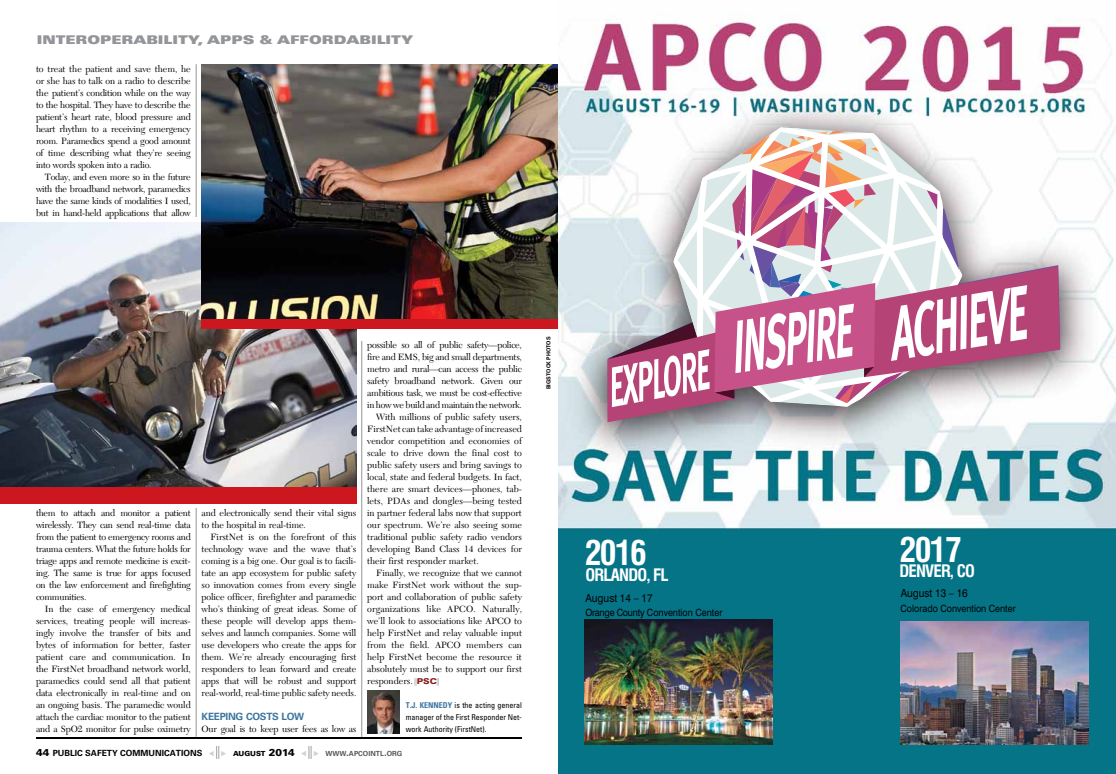
<style>
.page{position:relative;width:1116px;height:774px;background:#fff}
.page>*{position:absolute;margin:0;border:0;box-sizing:border-box;transform-origin:0 0}
.t1{font:700 condensed 33.6px "Swiss 721 BT";letter-spacing:-.05em;color:#fff}
.t2{font:700 condensed 16.8px "Swiss 721 BT";letter-spacing:-.05em;color:#fff}
.t3{font:12px "Univers LT Std X Black Ex";color:#939598}
.t4{font:11.2px "Swiss 721 BT";color:#010101;scale:.9 1}
.t5{font:10px "Swiss 721 BT";color:#010101;scale:.9 1}
.t6{font:700 10px "Univers LT Std";letter-spacing:-.025em;color:#3d76a0}
.t7{font:9.5px/12px "New Caledonia LT Std";color:#000;text-align:justify}
.t8{font:9.5px "New Caledonia LT Std";letter-spacing:-.025em;color:#000}
.t9{font:700 8.5px "Univers LT Std";color:#000}
.t10{font:condensed 8px/12px "Univers LT Std";color:#000;text-align:justify}
.t11{font:700 condensed 8px "Univers LT Std";color:#3d76a0}
.t12{font:700 7px "Univers LT Std";color:#58595b}
.t13{font:700 5.5px "Univers LT Std";color:#000}
.s1{color:#58595b}
.s2{font-family:"Univers LT Std";font-weight:900;font-stretch:expanded;font-size:8px;color:#891a1c}
.s3{font-weight:900;font-size:10px}
.s4{font-size:8.5px;color:#000}
.s5{color:#d1d3d4}
.s6{font-weight:900;color:#000}
.s7{font-weight:900;font-size:10px;color:#000}
.s8{font-size:10px}
</style>
<div class="page">
<hr style="left:36px;top:737px;width:486px;height:2px;background:#000">
<hr style="left:362px;top:341px;width:1px;height:396px;background:#939598">
<hr style="left:196px;top:508px;width:1px;height:229px;background:#939598">
<hr style="left:196px;top:64px;width:1px;height:153px;background:#939598">
<img style="left:558px;top:19px;width:558px;height:509px">
<div style="left:558px;top:528px;width:558px;height:246px;background:#057586"></div>
<img style="left:584px;top:620px;width:189px;height:125px">
<svg style="left:607px;top:127px;width:453px;height:295px"></svg>
<img style="left:900px;top:621px;width:189px;height:124px">
<div style="left:0;top:223px;width:356px;height:281px;background:#cc171e"></div>
<img style="left:0;top:223px;width:356px;height:263px">
<div style="left:202px;top:64px;width:356px;height:265px;background:#cc171e"></div>
<img style="left:202px;top:64px;width:356px;height:255px">
<img style="left:367px;top:691px;width:33px;height:43px">
<p class="t3" style="left:37px;top:33px;width:378px">INTEROPERABI LITY, APPS &amp; AFFORDABI LITY</p>
<p class="t7" style="left:36px;top:63px;width:156px">to treat the patient and save them, he or she has to talk on a radio to describe the patient’s condition while on the way to the hospital. They have to describe the patient’s heart rate, blood pressure and heart rhythm to a receiving emergency room. Paramedics spend a good amount of time describing what they’re seeing into words spoken into a radio.</p>
<p class="t7" style="left:36px;top:171px;width:156px;text-indent:9px">Today, and even more so in the future with the broadband network, paramedics have the same kinds of modalities I used, but in hand-held applications that allow</p>
<p class="t7" style="left:36px;top:507px;width:156px">them to attach and monitor a patient wirelessly. They can send real-time data from the patient to emergency rooms and trauma centers. What the future holds for triage apps and remote medicine is excit&shy;ing. The same is true for apps focused on the law enforcement and firefighting communities.</p>
<p class="t7" style="left:36px;top:603px;width:156px;text-indent:9px">In the case of emergency medical services, treating people will increas&shy;ingly involve the transfer of bits and bytes of information for better, faster patient care and communication. In the FirstNet broadband network world, paramedics could send all that patient data electronically in real-time and on an ongoing basis. The paramedic would attach the cardiac monitor to the patient and a SpO2 monitor for pulse oximetry</p>
<p class="t7" style="left:202px;top:507px;width:156px">and electronically send their vital signs to the hospital in real-time.</p>
<p class="t7" style="left:202px;top:531px;width:156px;text-indent:9px">FirstNet is on the forefront of this technology wave and the wave that’s coming is a big one. Our goal is to facili&shy;tate an app ecosystem for public safety so innovation comes from every single police officer, firefighter and paramedic who’s thinking of great ideas. Some of these people will develop apps them&shy;selves and launch companies. Some will use developers who create the apps for them. We’re already encouraging first responders to lean forward and create apps that will be robust and support real-world, real-time public safety needs.</p>
<p class="t6" style="left:202px;top:711px;width:104px">KEEPING COSTS LOW</p>
<p class="t8" style="left:202px;top:723px;width:156px">Our goal is to keep user fees as low as</p>
<p class="t8" style="left:367px;top:339px;width:156px">possible so all of public safety—police,</p>
<p class="t8" style="left:367px;top:351px;width:156px">fire and EMS, big and small departments,</p>
<p class="t8" style="left:367px;top:363px;width:156px">metro and rural—can access the public</p>
<p class="t7" style="left:367px;top:375px;width:156px">safety broadband network. Given our</p>
<p class="t8" style="left:367px;top:387px;width:156px">ambitious task, we must be cost-effective</p>
<p class="t8" style="left:367px;top:399px;width:156px">in how we build and maintain the network.</p>
<p class="t7" style="left:376px;top:411px;width:147px">With millions of public safety users,</p>
<p class="t7" style="left:367px;top:423px;width:156px">FirstNet can take advantage of increased</p>
<p class="t7" style="left:367px;top:435px;width:156px">vendor competition and economies of</p>
<p class="t7" style="left:367px;top:447px;width:156px">scale to drive down the final cost to</p>
<p class="t7" style="left:367px;top:459px;width:156px">public safety users and bring savings to</p>
<p class="t7" style="left:367px;top:471px;width:156px">local, state and federal budgets. In fact,</p>
<p class="t7" style="left:367px;top:483px;width:156px">there are smart devices—phones, tab-</p>
<p class="t7" style="left:367px;top:495px;width:156px">lets, PDAs and dongles—being tested</p>
<p class="t7" style="left:367px;top:507px;width:156px">in partner federal labs now that support</p>
<p class="t7" style="left:367px;top:519px;width:156px">our spectrum. We’re also seeing some</p>
<p class="t7" style="left:367px;top:531px;width:156px">traditional public safety radio vendors</p>
<p class="t7" style="left:367px;top:543px;width:156px">developing Band Class 14 devices for</p>
<p class="t7" style="left:367px;top:555px;width:113px">their first responder market.</p>
<p class="t7" style="left:376px;top:567px;width:147px">Finally, we recognize that we cannot</p>
<p class="t7" style="left:367px;top:579px;width:156px">make FirstNet work without the sup-</p>
<p class="t7" style="left:367px;top:591px;width:156px">port and collaboration of public safety</p>
<p class="t7" style="left:367px;top:603px;width:156px">organizations like APCO. Naturally,</p>
<p class="t7" style="left:367px;top:615px;width:156px">we’ll look to associations like APCO to</p>
<p class="t7" style="left:367px;top:627px;width:156px">help FirstNet and relay valuable input</p>
<p class="t7" style="left:367px;top:639px;width:156px">from the field. APCO members can</p>
<p class="t7" style="left:367px;top:651px;width:156px">help FirstNet become the resource it</p>
<p class="t7" style="left:367px;top:663px;width:156px">absolutely must be to support our first</p>
<p class="t7" style="left:367px;top:675px;width:74px">responders. <span class="s1">∥</span><span class="s2">PSC</span><span class="s1">∥</span></p>
<p class="t11" style="left:406px;top:700px;width:25px">T.J. KENNEDY</p>
<p class="t10" style="left:406px;top:699px;width:118px;text-indent:49px">is the acting general manager of the First Responder Net&shy;work Authority (FirstNet).</p>
<p class="t9" style="left:36px;top:748px;width:40px"><span class="s3">44</span> PUBLIC</p>
<p class="t9" style="left:85px;top:748px;width:76px">SAFETY COMMUNICATION</p>
<p class="t12" style="left:197px;top:749px;width:207px"><span class="s4">S</span> <span class="s5">◀</span> ∥ <span class="s5">▶</span> <span class="s6">AUGUST</span> <span class="s7">2014</span> <span class="s5">◀</span> ∥ <span class="s5">▶</span> WWW<span class="s8">.</span>APCOINTL<span class="s8">.</span>ORG</p>
<p class="t13" style="left:545px;top:389px;width:54px;rotate:-90deg">BIGSTOCK PHOTOS</p>
<h1 class="t1" style="left:900px;top:530px;width:64px">2017</h1>
<p class="t4" style="left:901px;top:589px;width:76px">August 13 – 16</p>
<p class="t5" style="left:901px;top:604px;width:130px">Colorado Convention Center</p>
<h1 class="t1" style="left:585px;top:534px;width:64px">2016</h1>
<p class="t4" style="left:585px;top:593px;width:76px">August 14 – 17</p>
<p class="t5" style="left:585px;top:608px;width:154px">Orange County Convention Center</p>
<h2 class="t2" style="left:586px;top:565px;width:85px">ORLANDO, FL</h2>
<h2 class="t2" style="left:899px;top:561px;width:77px">DENVER, CO</h2>
</div>
